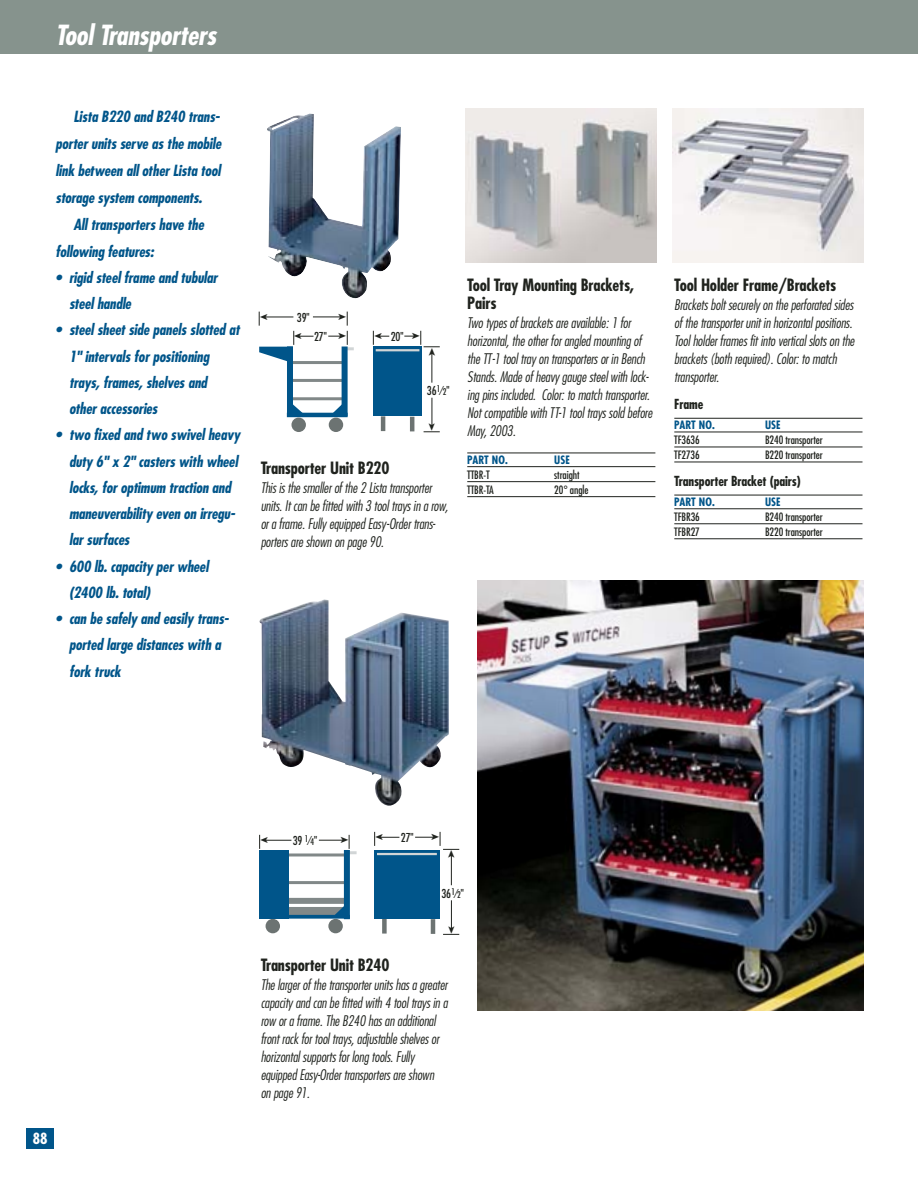
<style>
.page{position:relative;width:918px;height:1188px;background:#fff}
.page>*{position:absolute;margin:0;border:0;box-sizing:border-box;transform-origin:0 0}
.t1{font:italic 700 condensed 27px "Futura";color:#fff}
.t2{font:700 condensed 16.5px/18px "Futura";letter-spacing:-.01em;color:#20231e}
.t3{font:italic 700 condensed 15px/26.2px "Futura";color:#00558a}
.t4{font:700 condensed 15px "Futura";color:#fff}
.t5{font:italic 300 condensed 14.25px/18px "Futura";letter-spacing:-.01em;color:#20231e}
.t6{font:700 condensed 13.5px "Futura";letter-spacing:-.01em;color:#20231e}
.t7{font:condensed 12px "Futura";letter-spacing:-.01em;color:#20231e}
.t8{font:condensed 11.25px "Futura";letter-spacing:-.01em;color:#20231e}
.t9{font:700 condensed 11.25px "Futura";letter-spacing:.01em;color:#00558a}
.s1{font-size:9px}
</style>
<div class="page">
<div style="left:26px;top:1128px;width:28px;height:20px;background:#00558a"></div>
<hr style="left:467px;top:453px;width:188px;height:1px;background:#20231e">
<hr style="left:467px;top:466px;width:188px;height:1px;background:#20231e">
<hr style="left:467px;top:481px;width:188px;height:1px;background:#20231e">
<hr style="left:467px;top:496px;width:188px;height:1px;background:#20231e">
<hr style="left:674px;top:418px;width:188px;height:1px;background:#20231e">
<hr style="left:674px;top:432px;width:188px;height:1px;background:#20231e">
<hr style="left:674px;top:447px;width:188px;height:1px;background:#20231e">
<hr style="left:674px;top:462px;width:188px;height:1px;background:#20231e">
<hr style="left:674px;top:495px;width:188px;height:1px;background:#20231e">
<hr style="left:674px;top:508px;width:188px;height:1px;background:#20231e">
<hr style="left:674px;top:523px;width:188px;height:1px;background:#20231e">
<hr style="left:674px;top:538px;width:188px;height:1px;background:#20231e">
<div style="left:0;top:0;width:918px;height:54px;background:#86938d"></div>
<img style="left:466px;top:108px;width:191px;height:154px">
<img style="left:673px;top:108px;width:191px;height:154px">
<img style="left:477px;top:581px;width:387px;height:429px">
<img style="left:267px;top:113px;width:134px;height:186px">
<img style="left:259px;top:599px;width:190px;height:207px">
<hr style="left:287px;top:413px;width:61px;height:4px;background:#00558a">
<svg style="left:293px;top:404px;width:11px;height:9px"></svg>
<svg style="left:333px;top:403px;width:9px;height:10px"></svg>
<hr style="left:291px;top:361px;width:54px;height:3px;background:#818888">
<hr style="left:291px;top:379px;width:53px;height:3px;background:#818888">
<hr style="left:291px;top:397px;width:54px;height:3px;background:#818888">
<div style="left:291px;top:418px;width:15px;height:14px;background:#6c7372;border-radius:50%"></div>
<div style="left:329px;top:418px;width:14px;height:14px;background:#6c7372;border-radius:50%"></div>
<div style="left:287px;top:346px;width:6px;height:70px;background:#00558a"></div>
<div style="left:342px;top:347px;width:6px;height:69px;background:#00558a"></div>
<div style="left:373px;top:347px;width:48px;height:69px;background:#00558a"></div>
<hr style="left:376px;top:349px;width:43px;height:2px;background:#d1d5d6">
<hr style="left:381px;top:416px;width:4px;height:15px;background:#6c7372">
<hr style="left:410px;top:417px;width:4px;height:14px;background:#6c7372">
<hr style="left:313px;top:317px;width:30px;height:1px;background:#20231e">
<hr style="left:432px;top:398px;width:1px;height:30px;background:#20231e">
<hr style="left:432px;top:351px;width:1px;height:32px;background:#20231e">
<hr style="left:288px;top:853px;width:60px;height:3px;background:#818888">
<hr style="left:287px;top:881px;width:60px;height:3px;background:#818888">
<div style="left:286px;top:898px;width:62px;height:6px;background:#818888"></div>
<div style="left:287px;top:907px;width:61px;height:9px;background:#818888"></div>
<div style="left:266px;top:919px;width:14px;height:14px;background:#6c7372;border-radius:50%"></div>
<div style="left:328px;top:919px;width:15px;height:14px;background:#6c7372;border-radius:50%"></div>
<div style="left:382px;top:919px;width:5px;height:15px;background:#6c7372"></div>
<hr style="left:431px;top:919px;width:4px;height:15px;background:#6c7372">
<hr style="left:451px;top:900px;width:1px;height:30px;background:#20231e">
<hr style="left:451px;top:853px;width:1px;height:32px;background:#20231e">
<div style="left:259px;top:850px;width:30px;height:69px;background:#00558a"></div>
<div style="left:374px;top:850px;width:66px;height:69px;background:#00558a"></div>
<svg style="left:289px;top:915px;width:55px;height:4px"></svg>
<div style="left:344px;top:850px;width:6px;height:69px;background:#00558a"></div>
<svg style="left:335px;top:905px;width:9px;height:13px"></svg>
<hr style="left:377px;top:853px;width:60px;height:2px;background:#d1d5d6">
<svg style="left:328px;top:312px;width:26px;height:38px"></svg>
<svg style="left:259px;top:312px;width:55px;height:50px"></svg>
<svg style="left:373px;top:331px;width:16px;height:14px"></svg>
<svg style="left:404px;top:331px;width:36px;height:24px"></svg>
<svg style="left:424px;top:424px;width:16px;height:8px"></svg>
<svg style="left:259px;top:835px;width:32px;height:14px"></svg>
<svg style="left:319px;top:835px;width:38px;height:19px"></svg>
<svg style="left:374px;top:832px;width:25px;height:14px"></svg>
<svg style="left:415px;top:832px;width:44px;height:26px"></svg>
<svg style="left:443px;top:926px;width:16px;height:9px"></svg>
<h1 class="t1" style="left:56px;top:23px;width:167px">ToolTransporters</h1>
<p class="t3" style="left:56px;top:104px;width:170px;line-height:27px;text-align:justify;text-indent:18px">Lista B220 and B240 trans&shy;porterunits serve as the mobile link between allotherLista tool storage system components.</p>
<p class="t3" style="left:56px;top:212px;width:153px;line-height:27px;text-indent:18px">Alltransporters have the following features:</p>
<p class="t3" style="left:69px;top:266px;width:153px;text-indent:-14px">• rigid steelframe and tubular steelhandle</p>
<p class="t3" style="left:69px;top:318px;width:175px;text-indent:-13px">• steelsheetside panels slotted at<br>1" intervals forpositioning trays, frames, shelves and otheraccessories</p>
<p class="t3" style="left:69px;top:423px;width:175px;text-indent:-14px">• two fixed and two swivelheavy duty 6" x 2" casters with wheel locks, foroptimum traction and maneuverability even on irregu&shy;larsurfaces</p>
<p class="t3" style="left:69px;top:554px;width:144px;text-indent:-14px">• 600 lb.capacity perwheel (2400 lb.total)</p>
<p class="t3" style="left:69px;top:607px;width:164px;text-indent:-14px">• can be safely and easily trans&shy;ported large distances with a fork truck</p>
<p class="t7" style="left:297px;top:312px;width:14px">39"</p>
<p class="t7" style="left:314px;top:331px;width:34px">27" ➤</p>
<p class="t7" style="left:391px;top:331px;width:31px">20" ➤</p>
<p class="t7" style="left:427px;top:385px;width:24px">36<sup>1</sup>⁄<span class="s1">2</span>"</p>
<p class="t2" style="left:261px;top:460px;width:130px">Transporter Unit B220</p>
<p class="t5" style="left:261px;top:480px;width:191px">Thisisthe smallerof the 2 Lista transporter units.Itcan be fitted with 3 tooltraysin a row, ora frame.Fully equipped Easy -Ordertrans&shy;portersare shown on page 90.</p>
<p class="t2" style="left:467px;top:277px;width:168px">Tool Tray Mounting Brackets,<br>Pairs</p>
<p class="t5" style="left:467px;top:315px;width:189px">Two typesof bracketsare available:1 for horizontal,the otherforangled mounting of the TT-1 tooltray on transportersorin Bench Stands.Made of heavy gauge steelwith lock&shy;ing pinsincluded. Color:to match transporter.<br>Notcompatible with TT-1 tooltrayssold before May,2003.</p>
<p class="t9" style="left:467px;top:455px;width:42px">PART NO.</p>
<p class="t9" style="left:554px;top:455px;width:17px">USE</p>
<p class="t8" style="left:467px;top:470px;width:24px">TTBR-T</p>
<p class="t8" style="left:554px;top:470px;width:27px">straight</p>
<p class="t8" style="left:467px;top:485px;width:28px">TTBR-TA</p>
<p class="t8" style="left:554px;top:485px;width:36px">20° angle</p>
<p class="t2" style="left:674px;top:277px;width:164px">Tool Holder Frame/Brackets</p>
<p class="t5" style="left:674px;top:297px;width:184px">Bracketsboltsecurely on the perforated sides of the transporterunitin horizontalpositions.<br>Toolholderframesfitinto verticalslotson the brackets(both required).Color:to match transporter.</p>
<p class="t6" style="left:674px;top:398px;width:30px">Frame</p>
<p class="t9" style="left:674px;top:420px;width:42px">PART NO.</p>
<p class="t9" style="left:765px;top:420px;width:17px">USE</p>
<p class="t8" style="left:674px;top:435px;width:27px">TF3636</p>
<p class="t8" style="left:765px;top:435px;width:59px">B240 transporter</p>
<p class="t8" style="left:674px;top:450px;width:27px">TF2736</p>
<p class="t8" style="left:765px;top:450px;width:59px">B220 transporter</p>
<p class="t6" style="left:674px;top:475px;width:128px">Transporter Bracket (pairs)</p>
<p class="t9" style="left:674px;top:497px;width:42px">PART NO.</p>
<p class="t9" style="left:765px;top:497px;width:17px">USE</p>
<p class="t8" style="left:674px;top:512px;width:27px">TFBR36</p>
<p class="t8" style="left:765px;top:512px;width:59px">B240 transporter</p>
<p class="t8" style="left:674px;top:527px;width:27px">TFBR27</p>
<p class="t8" style="left:765px;top:527px;width:59px">B220 transporter</p>
<p class="t4" style="left:33px;top:1132px;width:16px">88</p>
<p class="t7" style="left:293px;top:835px;width:26px">39 <sup>1</sup>⁄<span class="s1">4</span>"</p>
<p class="t7" style="left:401px;top:832px;width:14px">27"</p>
<p class="t7" style="left:441px;top:888px;width:24px">36<sup>1</sup>⁄<span class="s1">2</span>"</p>
<p class="t2" style="left:261px;top:957px;width:130px">Transporter Unit B240</p>
<p class="t5" style="left:261px;top:977px;width:191px">The largerof the transporterunitshasa greater capacity and can be fitted with 4 tooltraysin a row ora frame.The B240 hasan additional frontrack fortooltrays,adjustable shelvesor horizontalsupportsforlong tools.Fully equipped Easy-Ordertransportersare shown on page 91.</p>
</div>
